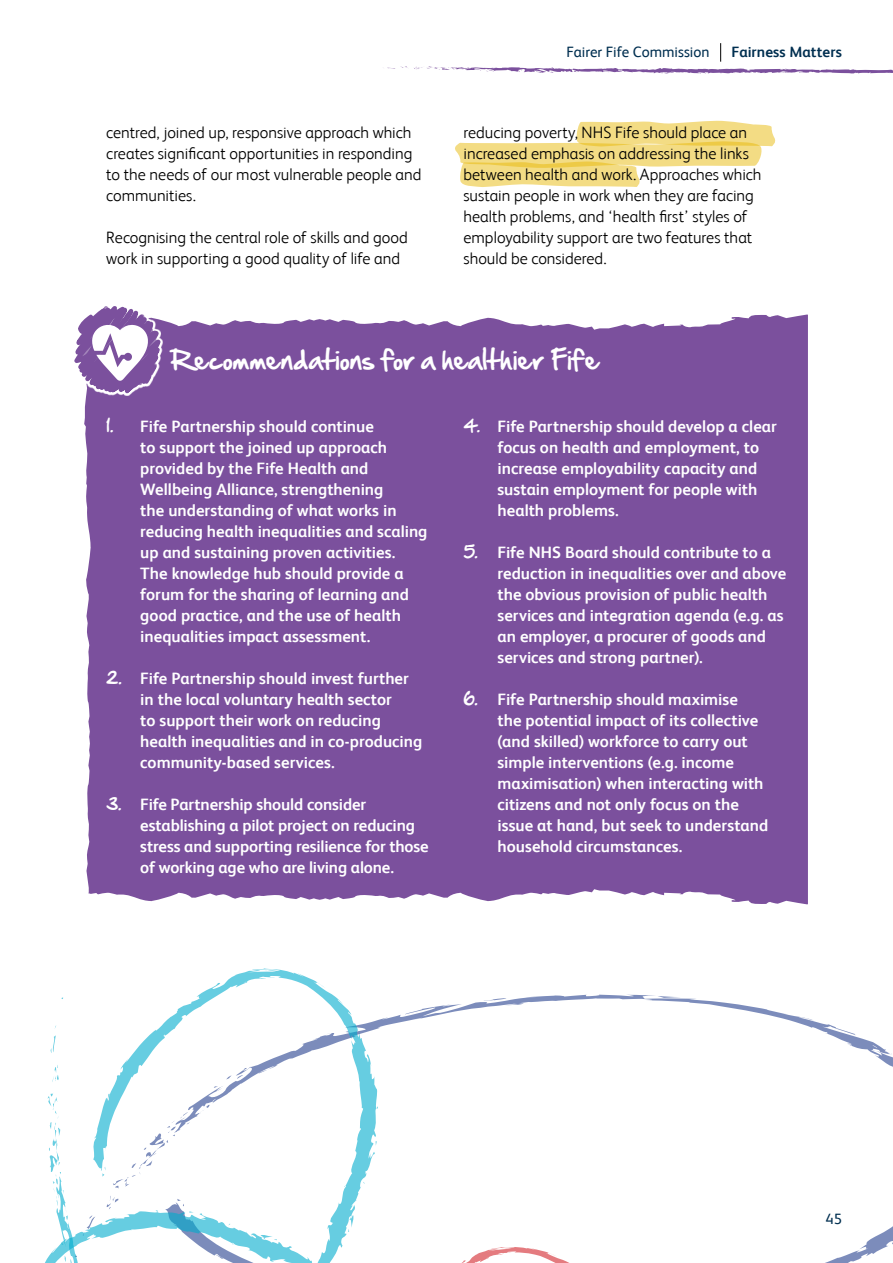
<style>
.page{position:relative;width:893px;height:1263px;background:#fff}
.page>*{position:absolute;margin:0;border:0;box-sizing:border-box;transform-origin:0 0}
.t1{font:24px "Hand Of Sean";color:#fff}
.t2{font:700 16.5px/21px "FS Albert";color:#fff}
.t3{font:300 16.5px/21px "FS Albert";color:#000}
.t4{font:15px "FS Albert";color:#002f50}
.t5{font:700 15px "FS Albert";letter-spacing:.005em;color:#002f50}
.s1{font-family:"Hand Of Sean";font-weight:400}
</style>
<div class="page">
<svg style="left:455px;top:121px;width:321px;height:66px"></svg>
<svg style="left:387px;top:43px;width:506px;height:31px"></svg>
<div style="left:84px;top:315px;width:724px;height:589px;background:#7b509d"></div>
<svg style="left:84px;top:315px;width:79px;height:80px"></svg>
<svg style="left:74px;top:306px;width:87px;height:87px"></svg>
<svg style="left:378px;top:994px;width:515px;height:269px"></svg>
<svg style="left:47px;top:968px;width:331px;height:242px"></svg>
<svg style="left:45px;top:1210px;width:581px;height:53px"></svg>
<p class="t3" style="left:106px;top:122px;width:317px">centred, joined up, responsive approach which creates significant opportunities in responding to the needs of our most vulnerable people and communities.</p>
<p class="t3" style="left:106px;top:227px;width:303px">Recognising the central role of skills and good work in supporting a good quality of life and</p>
<p class="t4" style="left:566px;top:44px;width:145px">Fairer Fife Commission</p>
<p class="t5" style="left:731px;top:44px;width:112px">Fairness Matters</p>
<p class="t3" style="left:463px;top:122px;width:300px">reducing poverty, NHS Fife should place an increased emphasis on addressing the links between health and work. Approaches which sustain people in work when they are facing health problems, and ‘health first’ styles of employability support are two features that should be considered.</p>
<h1 class="t1" style="left:170px;top:338px;width:430px">Recommendations for a healthier Fife</h1>
<p class="t2" style="left:140px;top:416px;width:289px;text-indent:-34px"><span class="s1">1.</span> Fife Partnership should continue<br>to support the joined up approach provided by the Fife Health and Wellbeing Alliance, strengthening<br>the understanding of what works in reducing health inequalities and scaling up and sustaining proven activities.<br>The knowledge hub should provide a forum for the sharing of learning and good practice, and the use of health inequalities impact assessment.</p>
<p class="t2" style="left:140px;top:668px;width:283px;text-indent:-34px"><span class="s1">2.</span> Fife Partnership should invest further in the local voluntary health sector<br>to support their work on reducing health inequalities and in co-producing community-based services.</p>
<p class="t2" style="left:140px;top:794px;width:290px;text-indent:-34px"><span class="s1">3.</span> Fife Partnership should consider establishing a pilot project on reducing stress and supporting resilience for those of working age who are living alone.</p>
<p class="t2" style="left:497px;top:416px;width:281px;text-indent:-34px"><span class="s1">4.</span> Fife Partnership should develop a clear focus on health and employment, to increase employability capacity and sustain employment for people with health problems.</p>
<p class="t2" style="left:497px;top:542px;width:290px;text-indent:-34px"><span class="s1">5.</span> Fife NHS Board should contribute to a reduction in inequalities over and above the obvious provision of public health services and integration agenda (e.g. as an employer, a procurer of goods and services and strong partner).</p>
<p class="t2" style="left:497px;top:689px;width:272px;text-indent:-34px"><span class="s1">6.</span> Fife Partnership should maximise<br>the potential impact of its collective (and skilled) workforce to carry out simple interventions (e.g. income maximisation) when interacting with citizens and not only focus on the issue at hand, but seek to understand household circumstances.</p>
<p class="t4" style="left:826px;top:1210px;width:18px">45</p>
</div>
